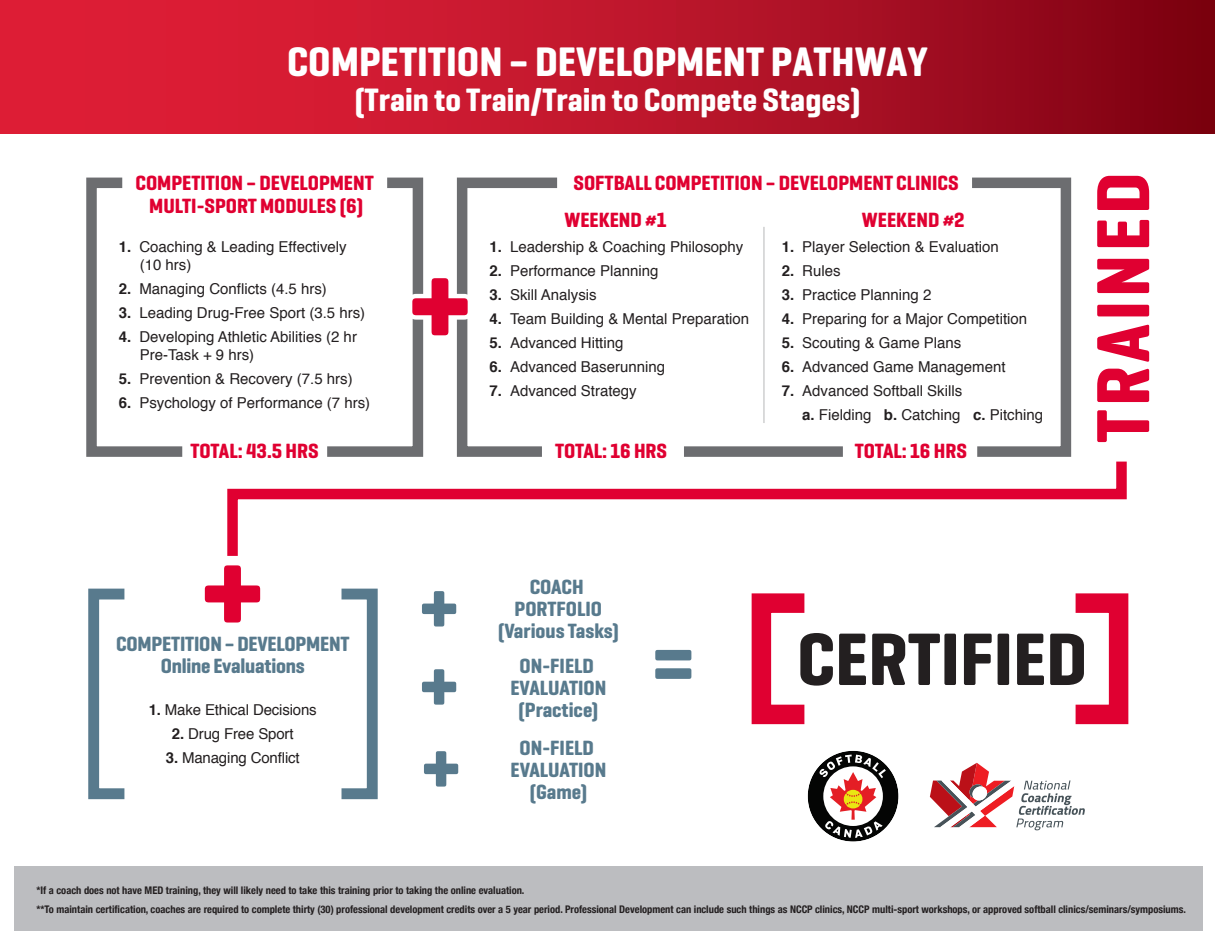
<style>
.page{position:relative;width:1215px;height:945px;background:#fff}
.page>*{position:absolute;margin:0;border:0;box-sizing:border-box;transform-origin:0 0}
.t1{font:700 140.4px "Geogrotesque Cond";color:#e00031}
.t2{font:700 140.4px "Geogrotesque Cond";color:#587a8d}
.t3{font:700 87px "Geogrotesque Cond";color:#587a8d}
.t4{font:700 76.35px "Geogrotesque Cond";letter-spacing:.05em;color:#e00031}
.t5{font:700 75.6px "Geogrotesque Cond";color:#231f20}
.t6{font:700 42px "Geogrotesque Cond";color:#fff}
.t7{font:700 33px "Geogrotesque Cond";color:#fff}
.t8{font:700 21px/22.2px "Geogrotesque Cond";color:#e00031;text-align:center}
.t9{font:700 21px/22.2px "Geogrotesque Cond";letter-spacing:-.01em;color:#587a8d;text-align:center}
.t10{font:15px/18px "Helvetica";color:#231f20}
.t11{font:700 condensed 10.5px/18.6px "Helvetica Neue";color:#231f20}
.s1{font-weight:700}
</style>
<div class="page">
<div style="left:88px;top:589px;width:42px;height:210px;border:11px solid #587a8d"></div>
<div style="left:336px;top:589px;width:42px;height:210px;border:11px solid #587a8d"></div>
<div style="left:752px;top:593px;width:62px;height:131px;border:20px solid #e00031"></div>
<div style="left:1066px;top:593px;width:62px;height:131px;border:20px solid #e00031"></div>
<div style="left:14px;top:867px;width:1188px;height:64px;background:#bcbdc0"></div>
<hr style="left:764px;top:227px;width:1px;height:196px;background:#6c6d70">
<div style="left:0;top:0;width:1215px;height:133px;background:linear-gradient(to right,#ed233c,#860516)"></div>
<svg style="left:86px;top:177px;width:97px;height:280px"></svg>
<div style="left:684px;top:446px;width:159px;height:11px;background:#6c6d70"></div>
<svg style="left:972px;top:177px;width:100px;height:274px"></svg>
<svg style="left:930px;top:763px;width:155px;height:67px"></svg>
<svg style="left:807px;top:750px;width:92px;height:92px"></svg>
<svg style="left:227px;top:451px;width:900px;height:105px"></svg>
<svg style="left:317px;top:177px;width:251px;height:285px"></svg>
<h3 class="t6" style="left:287px;top:36px;width:642px">COMPETITION – DEVELOPMENT PATHWAY</h3>
<h3 class="t7" style="left:355px;top:79px;width:507px">(Train to Train/Train to Compete Stages)</h3>
<h3 class="t8" style="left:135px;top:172px;width:240px">COMPETITION – DEVELOPMENT<br>MULTI-SPORT MODULES (6)</h3>
<p class="t10" style="left:140px;top:238px;width:209px;text-indent:-21px"><span class="s1">1.</span> Coaching &amp; Leading Effectively (10 hrs)</p>
<p class="t10" style="left:119px;top:280px;width:209px"><span class="s1">2.</span> Managing Conflicts (4.5 hrs)</p>
<p class="t10" style="left:119px;top:304px;width:248px"><span class="s1">3.</span> Leading Drug-Free Sport (3.5 hrs)</p>
<p class="t10" style="left:140px;top:328px;width:219px;text-indent:-21px"><span class="s1">4.</span> Developing Athletic Abilities (2 hr<br>Pre-Task + 9 hrs)</p>
<p class="t10" style="left:119px;top:370px;width:235px"><span class="s1">5.</span> Prevention &amp; Recovery (7.5 hrs)</p>
<p class="t10" style="left:119px;top:394px;width:253px"><span class="s1">6.</span> Psychology of Performance (7 hrs)</p>
<h3 class="t8" style="left:191px;top:440px;width:130px">TOTAL: 43.5 HRS</h3>
<h1 class="t2" style="left:409px;top:219px;width:64px">+</h1>
<h3 class="t8" style="left:573px;top:172px;width:387px">SOFTBALL COMPETITION – DEVELOPMENT CLINICS</h3>
<h3 class="t8" style="left:564px;top:209px;width:103px">WEEKEND #1</h3>
<h3 class="t8" style="left:862px;top:209px;width:104px">WEEKEND #2</h3>
<p class="t10" style="left:490px;top:238px;width:255px"><span class="s1">1.</span> Leadership &amp; Coaching Philosophy</p>
<p class="t10" style="left:490px;top:262px;width:170px"><span class="s1">2.</span> Performance Planning</p>
<p class="t10" style="left:490px;top:286px;width:109px"><span class="s1">3.</span> Skill Analysis</p>
<p class="t10" style="left:490px;top:310px;width:261px"><span class="s1">4.</span> Team Building &amp; Mental Preparation</p>
<p class="t10" style="left:490px;top:334px;width:135px"><span class="s1">5.</span> Advanced Hitting</p>
<p class="t10" style="left:490px;top:358px;width:177px"><span class="s1">6.</span> Advanced Baserunning</p>
<p class="t10" style="left:490px;top:382px;width:149px"><span class="s1">7.</span> Advanced Strategy</p>
<p class="t10" style="left:782px;top:238px;width:219px"><span class="s1">1.</span> Player Selection &amp; Evaluation</p>
<p class="t10" style="left:782px;top:262px;width:60px"><span class="s1">2.</span> Rules</p>
<p class="t10" style="left:782px;top:286px;width:151px"><span class="s1">3.</span> Practice Planning 2</p>
<p class="t10" style="left:782px;top:310px;width:247px"><span class="s1">4.</span> Preparing for a Major Competition</p>
<p class="t10" style="left:782px;top:334px;width:181px"><span class="s1">5.</span> Scouting &amp; Game Plans</p>
<p class="t10" style="left:782px;top:358px;width:225px"><span class="s1">6.</span> Advanced Game Management</p>
<p class="t10" style="left:802px;top:379px;width:242px;line-height:24px;text-indent:-20px"><span class="s1">7.</span> Advanced Softball Skills<br><span class="s1">a.</span> Fielding <span class="s1">b.</span> Catching <span class="s1">c.</span> Pitching</p>
<h3 class="t8" style="left:555px;top:440px;width:114px">TOTAL: 16 HRS</h3>
<h3 class="t8" style="left:855px;top:440px;width:114px">TOTAL: 16 HRS</h3>
<h3 class="t4" style="left:1076px;top:443px;width:272px;rotate:-90deg">TRAINED</h3>
<h1 class="t1" style="left:201px;top:506px;width:64px">+</h1>
<h3 class="t9" style="left:116px;top:632px;width:235px">COMPETITION – DEVELOPMENT<br>Online Evaluations</h3>
<p class="t10" style="left:149px;top:701px;width:170px"><span class="s1">1.</span> Make Ethical Decisions</p>
<p class="t10" style="left:172px;top:725px;width:123px"><span class="s1">2.</span> Drug Free Sport</p>
<p class="t10" style="left:166px;top:749px;width:135px"><span class="s1">3.</span> Managing Conflict</p>
<h2 class="t3" style="left:420px;top:554px;width:40px">+</h2>
<h2 class="t3" style="left:420px;top:633px;width:40px">+</h2>
<h2 class="t3" style="left:422px;top:714px;width:40px">+</h2>
<h3 class="t9" style="left:498px;top:576px;width:122px">COACH<br>PORTFOLIO (Various Tasks)</h3>
<h3 class="t9" style="left:511px;top:654px;width:97px">ON-FIELD<br>EVALUATION (Practice)</h3>
<h3 class="t9" style="left:511px;top:736px;width:97px">ON-FIELD<br>EVALUATION (Game)</h3>
<h2 class="t3" style="left:651px;top:608px;width:45px">=</h2>
<h3 class="t5" style="left:797px;top:612px;width:292px">CERTIFIED</h3>
<p class="t11" style="left:36px;top:880px;width:1151px">*If a coach does not have MED training, they will likely need to take this training prior to taking the online evaluation.<br>**To maintain certification, coaches are required to complete thirty (30) professional development credits over a 5 year period. Professional Development can include such things as NCCP clinics, NCCP multi-sport workshops, or approved softball clinics/seminars/symposiums.</p>
</div>
